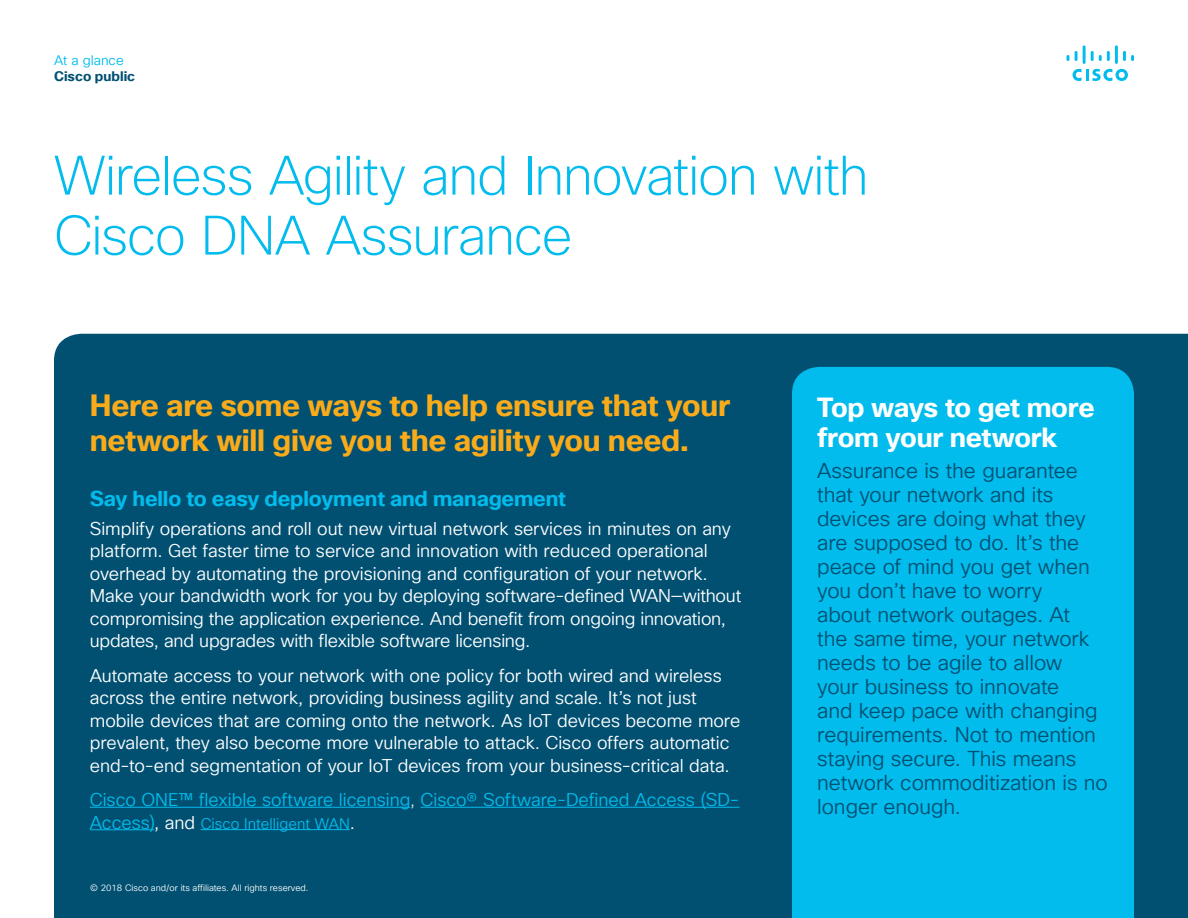
<style>
.page{position:relative;width:1188px;height:918px;background:#fff}
.page>*{position:absolute;margin:0;border:0;box-sizing:border-box;transform-origin:0 0}
.Title_Headline{font:200 54px/60px "Cisco Sans TT";letter-spacing:-.02em;color:#01bcec}
.Intro_Heading{font:700 30px/34.5px "Cisco Sans TT";letter-spacing:-.01em;color:#faab1a}
.Subhead2_Indigo{font:700 27px/30px "Cisco Sans TT";letter-spacing:-.01em;color:#fff}
.Intro{font:21px/24px "Cisco Sans TT Light";letter-spacing:-.005em;color:#015072}
.Subhead3_Blue{font:700 21px "Cisco Sans TT";letter-spacing:-.01em;color:#01bcec}
.Intro-2{font:18px/22.5px "Cisco Sans TT Light";letter-spacing:-.005em;color:#fff}
.Intro-3{font:18px "Cisco Sans TT Light";letter-spacing:-.005em;color:#01bcec}
.Intro-4{font:15px "Cisco Sans TT Light";letter-spacing:.005em;color:#01bcec}
.t1{font:700 13.5px "Cisco Sans TT";color:#005073}
.t2{font:13.5px "Cisco Sans TT Light";color:#01bcec}
.Footer_white{font:9px "Cisco Sans TT Light";color:#fff}
.s1{font-family:"Cisco Sans TT";font-weight:200;color:#fff}
.s2{font-size:18px}
.s3{font-size:18px;color:#fff}
</style>
<div class="page">
<svg style="left:1073px;top:69px;width:55px;height:12px"></svg>
<svg style="left:1067px;top:55px;width:2px;height:6px"></svg>
<svg style="left:1075px;top:51px;width:3px;height:10px"></svg>
<hr style="left:1083px;top:45px;width:3px;height:19px;background:#01bcec">
<svg style="left:1091px;top:51px;width:19px;height:10px"></svg>
<hr style="left:1115px;top:45px;width:3px;height:19px;background:#01bcec">
<svg style="left:1123px;top:51px;width:11px;height:10px"></svg>
<div style="left:54px;top:334px;width:1134px;height:584px;background:#015072"></div>
<div style="left:792px;top:367px;width:342px;height:551px;background:#01bcec"></div>
<hr style="left:90px;top:807px;width:320px;height:1px;background:#01bcec">
<hr style="left:421px;top:807px;width:319px;height:1px;background:#01bcec">
<hr style="left:90px;top:830px;width:64px;height:1px;background:#01bcec">
<hr style="left:201px;top:829px;width:149px;height:1px;background:#01bcec">
<p class="t2" style="left:54px;top:51px;width:71px">At a glance</p>
<p class="t1" style="left:54px;top:67px;width:83px">Cisco public</p>
<p class="Title_Headline" style="left:54px;top:147px;width:816px">Wireless Agility and Innovation with<br>Cisco DNA Assurance</p>
<p class="Intro_Heading" style="left:90px;top:389px;width:642px">Here are some ways to help ensure that your network will give you the agility you need.</p>
<p class="Subhead3_Blue" style="left:90px;top:485px;width:478px">Say hello to easy deployment and management</p>
<p class="Intro-2" style="left:90px;top:518px;width:653px">Simplify operations and roll out new virtual network services in minutes on any platform. Get faster time to service and innovation with reduced operational overhead by automating the provisioning and configuration of your network.<br>Make your bandwidth work for you by deploying software-defined WAN—without compromising the application experience. And benefit from ongoing innovation, updates, and upgrades with flexible software licensing.</p>
<p class="Intro-2" style="left:90px;top:665px;width:652px">Automate access to your network with one policy for both wired and wireless across the entire network, providing business agility and scale. It’s not just mobile devices that are coming onto the network. As IoT devices become more prevalent, they also become more vulnerable to attack. Cisco offers automatic end-to-end segmentation of your IoT devices from your business-critical data.</p>
<p class="Intro-3" style="left:90px;top:788px;width:651px">Cisco ONE™ flexible software licensing<span class="s1">,</span> Cisco® Software-Defined Access (SD-</p>
<p class="Intro-4" style="left:90px;top:814px;width:267px"><span class="s2">Access)</span><span class="s3">, and</span> Cisco Intelligent WAN<span class="s3">.</span></p>
<p class="Footer_white" style="left:90px;top:882px;width:220px">© 2018 Cisco and/or its affiliates. All rights reserved.</p>
<p class="Subhead2_Indigo" style="left:817px;top:393px;width:279px">Top ways to get more from your network</p>
<p class="Intro" style="left:817px;top:460px;width:292px">Assurance is the guarantee that your network and its devices are doing what they are supposed to do. It’s the peace of mind you get when you don’t have to worry<br>about network outages. At<br>the same time, your network needs to be agile to allow your business to innovate<br>and keep pace with changing requirements. Not to mention staying secure. This means network commoditization is no longer enough.</p>
</div>
